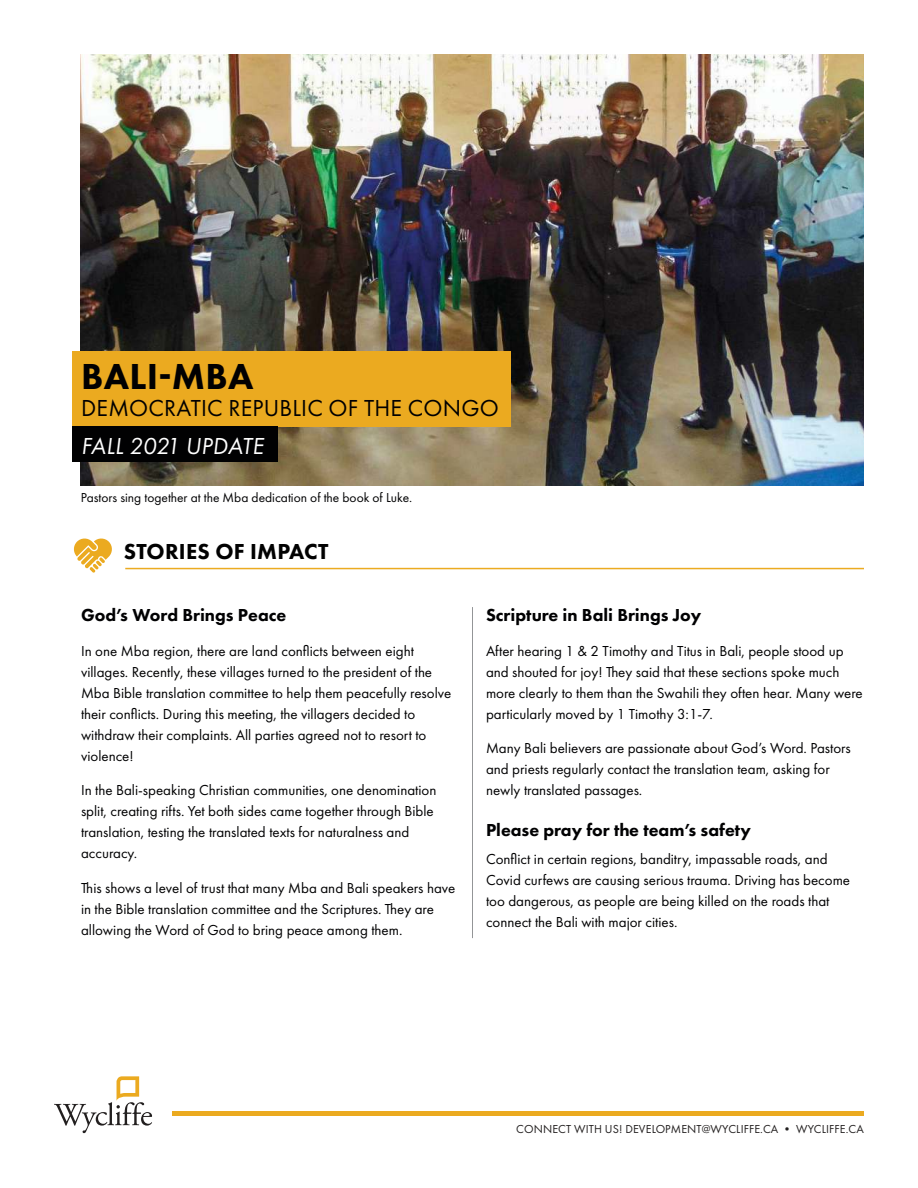
<style>
.page{position:relative;width:918px;height:1188px;background:#fff}
.page>*{position:absolute;margin:0;border:0;box-sizing:border-box;transform-origin:0 0}
.t1{font:800 37.5px "Futura PT";letter-spacing:.01em;color:#010001}
.t2{font:24px "Futura PT";letter-spacing:.01em;color:#010001}
.t3{font:italic 24px "Futura PT";letter-spacing:.01em;color:#fff}
.t4{font:800 22.5px "Futura PT";letter-spacing:.01em;color:#010101}
.t5{font:800 18px "Futura PT";color:#010102}
.t6{font:15px/21px "Futura PT";color:#010102}
.t7{font:13.5px "Futura PT";color:#010102}
.t8{font:12px "Futura PT";letter-spacing:.01em;color:#221f1f}
</style>
<div class="page">
<svg style="left:54px;top:1076px;width:98px;height:57px"></svg>
<div style="left:173px;top:1111px;width:691px;height:5px;background:#ebaa20"></div>
<img style="left:81px;top:55px;width:783px;height:430px">
<div style="left:72px;top:351px;width:439px;height:76px;background:#ebaa20"></div>
<svg style="left:73px;top:538px;width:39px;height:35px"></svg>
<hr style="left:472px;top:607px;width:1px;height:331px;background:#939597">
<hr style="left:125px;top:568px;width:739px;height:1px;background:#ebab21">
<div style="left:72px;top:427px;width:205px;height:35px;background:#010102"></div>
<h1 class="t1" style="left:81px;top:361px;width:174px">BALI-MBA</h1>
<h2 class="t2" style="left:81px;top:398px;width:419px">DEMOCRATIC REPUBLIC OF THE CONGO</h2>
<h2 class="t3" style="left:81px;top:431px;width:184px">FALL 2021 UPDATE</h2>
<p class="t7" style="left:81px;top:492px;width:333px">Pastors sing together at the Mba dedication of the book of Luke.</p>
<h3 class="t4" style="left:124px;top:542px;width:206px">STORIES OF IMPACT</h3>
<p class="t5" style="left:81px;top:608px;width:207px">God’s Word Brings Peace</p>
<p class="t6" style="left:81px;top:641px;width:372px">In one Mba region, there are land conflicts between eight villages. Recently, these villages turned to the president of the Mba Bible translation committee to help them peacefully resolve their conflicts. During this meeting, the villagers decided to withdraw their complaints. All parties agreed not to resort to violence!</p>
<p class="t6" style="left:81px;top:781px;width:357px">In the Bali-speaking Christian communities, one denomination split, creating rifts. Yet both sides came together through Bible translation, testing the translated texts for naturalness and accuracy.</p>
<p class="t6" style="left:81px;top:878px;width:376px">This shows a level of trust that many Mba and Bali speakers have in the Bible translation committee and the Scriptures. They are allowing the Word of God to bring peace among them.</p>
<p class="t5" style="left:486px;top:608px;width:217px">Scripture in Bali Brings Joy</p>
<p class="t6" style="left:486px;top:641px;width:378px">After hearing 1 &amp; 2 Timothy and Titus in Bali, people stood up and shouted for joy! They said that these sections spoke much more clearly to them than the Swahili they often hear. Many were particularly moved by 1 Timothy 3:1-7.</p>
<p class="t6" style="left:486px;top:739px;width:366px">Many Bali believers are passionate about God’s Word. Pastors and priests regularly contact the translation team, asking for newly translated passages.</p>
<p class="t5" style="left:486px;top:823px;width:267px">Please pray for the team’s safety</p>
<p class="t6" style="left:486px;top:850px;width:366px">Conflict in certain regions, banditry, impassable roads, and Covid curfews are causing serious trauma. Driving has become too dangerous, as people are being killed on the roads that connect the Bali with major cities.</p>
<p class="t8" style="left:516px;top:1121px;width:349px">CONNECT WITH US! DEVELOPMENT@WYCLIFFE.CA • WYCLIFFE.CA</p>
</div>
